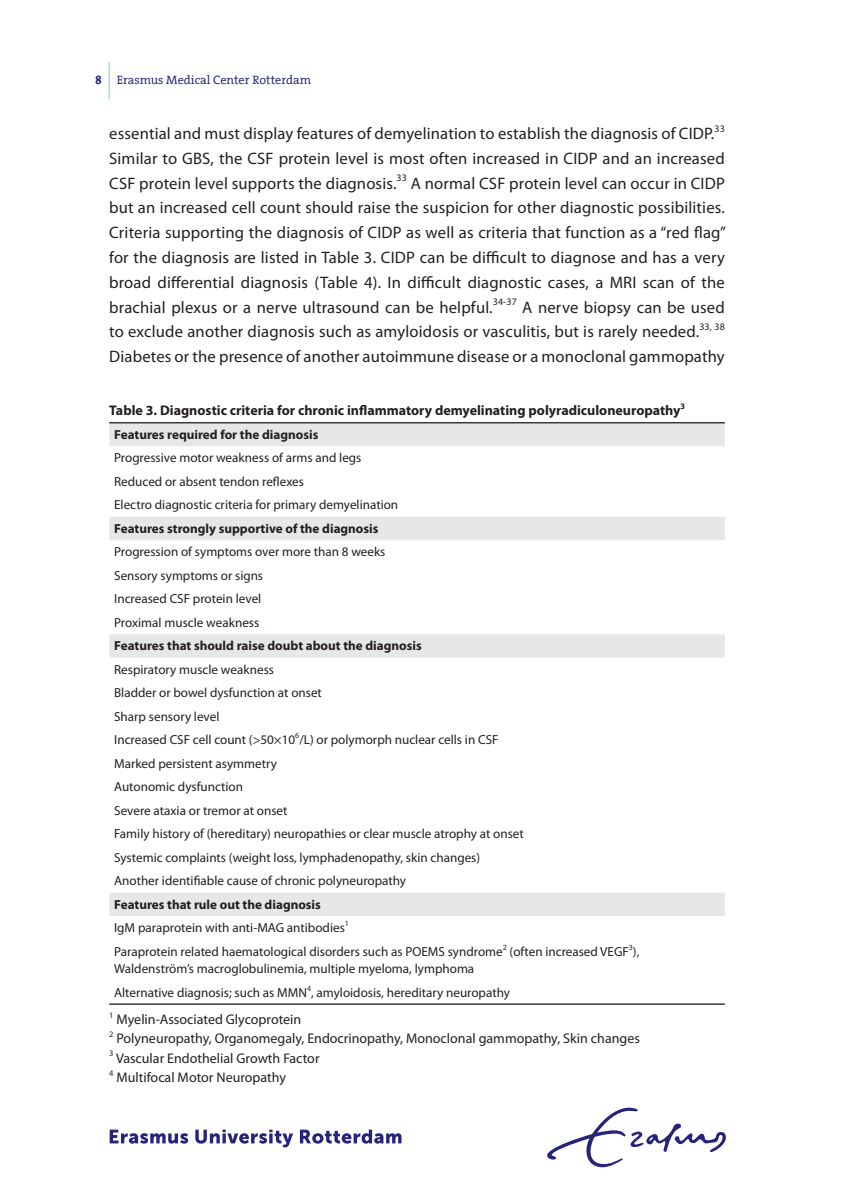
<style>
.page{position:relative;width:844px;height:1191px;background:#fff}
.page>*{position:absolute;margin:0;border:0;box-sizing:border-box;transform-origin:0 0}
.t1{font:16.62px/24.8px "Myriad Pro";letter-spacing:.01em;color:#231f20;text-align:justify}
.t2{font:14px/19.2px "Myriad Pro";color:#231f20}
.t3{font:700 14px "Myriad Pro";color:#231f20}
.t4{font:13.12px/23.4px "Myriad Pro";color:#231f20}
.t5{font:700 13.12px "Myriad Pro";color:#231f20}
.t6{font:12.25px "The Serif Office";color:#26237b}
.s1{font-weight:700}
</style>
<div class="page">
<svg style="left:109px;top:423px;width:615px;height:493px"></svg>
<hr style="left:109px;top:422px;width:615px;height:1px;background:#231f20">
<hr style="left:109px;top:1003px;width:615px;height:1px;background:#231f20">
<svg style="left:110px;top:1129px;width:78px;height:14px"></svg>
<svg style="left:195px;top:1129px;width:98px;height:18px"></svg>
<svg style="left:300px;top:1129px;width:101px;height:14px"></svg>
<svg style="left:547px;top:1107px;width:178px;height:60px"></svg>
<hr style="left:109px;top:62px;width:1px;height:37px;background:#6fcef4">
<p class="t6" style="left:95px;top:73px;width:217px"><span class="s1">8</span> Erasmus Medical Center Rotterdam</p>
<p class="t1" style="left:109px;top:121px;width:618px">essential and must display features of demyelination to establish the diagnosis of CIDP.<sup>33<br></sup>Similar to GBS, the CSF protein level is most often increased in CIDP and an increased CSF protein level supports the diagnosis.<sup>33</sup> A normal CSF protein level can occur in CIDP but an increased cell count should raise the suspicion for other diagnostic possibilities.<br>Criteria supporting the diagnosis of CIDP as well as criteria that function as a “red flag” for the diagnosis are listed in Table 3. CIDP can be difficult to diagnose and has a very broad differential diagnosis (Table 4). In difficult diagnostic cases, a MRI scan of the brachial plexus or a nerve ultrasound can be helpful.<sup>34-37</sup> A nerve biopsy can be used to exclude another diagnosis such as amyloidosis or vasculitis, but is rarely needed.<sup>33,</sup> <sup>38<br></sup>Diabetes or the presence of another autoimmune disease or a monoclonal gammopathy</p>
<p class="t3" style="left:109px;top:401px;width:577px">Table 3. Diagnostic criteria for chronic inflammatory demyelinating polyradiculoneuropathy<sup>3</sup></p>
<p class="t5" style="left:114px;top:426px;width:206px">Features required for the diagnosis</p>
<p class="t4" style="left:114px;top:446px;width:285px">Progressive motor weakness of arms and legs<br>Reduced or absent tendon reflexes<br>Electro diagnostic criteria for primary demyelination</p>
<p class="t5" style="left:114px;top:520px;width:266px">Features strongly supportive of the diagnosis</p>
<p class="t4" style="left:114px;top:540px;width:273px">Progression of symptoms over more than 8 weeks<br>Sensory symptoms or signs<br>Increased CSF protein level<br>Proximal muscle weakness</p>
<p class="t5" style="left:114px;top:637px;width:309px">Features that should raise doubt about the diagnosis</p>
<p class="t4" style="left:114px;top:657px;width:411px">Respiratory muscle weakness<br>Bladder or bowel dysfunction at onset<br>Sharp sensory level<br>Increased CSF cell count (&gt;50×10<sup>6</sup>/L) or polymorph nuclear cells in CSF Marked persistent asymmetry<br>Autonomic dysfunction<br>Severe ataxia or tremor at onset<br>Family history of (hereditary) neuropathies or clear muscle atrophy at onset Systemic complaints (weight loss, lymphadenopathy, skin changes)<br>Another identifiable cause of chronic polyneuropathy</p>
<p class="t4" style="left:114px;top:892px;width:526px"><span class="s1">Features that rule out the diagnosis<br></span>IgM paraprotein with anti-MAG antibodies<sup>1<br></sup>Paraprotein related haematological disorders such as POEMS syndrome<sup>2</sup> (often increased VEGF<sup>3</sup>),</p>
<p class="t4" style="left:114px;top:956px;width:397px">Waldenström’s macroglobulinemia, multiple myeloma, lymphoma<br>Alternative diagnosis; such as MMN<sup>4</sup>, amyloidosis, hereditary neuropathy</p>
<p class="t2" style="left:109px;top:1009px;width:532px"><sup>1</sup> Myelin-Associated Glycoprotein<br><sup>2</sup> Polyneuropathy, Organomegaly, Endocrinopathy, Monoclonal gammopathy, Skin changes <sup>3</sup> Vascular Endothelial Growth Factor<br><sup>4</sup> Multifocal Motor Neuropathy</p>
</div>
